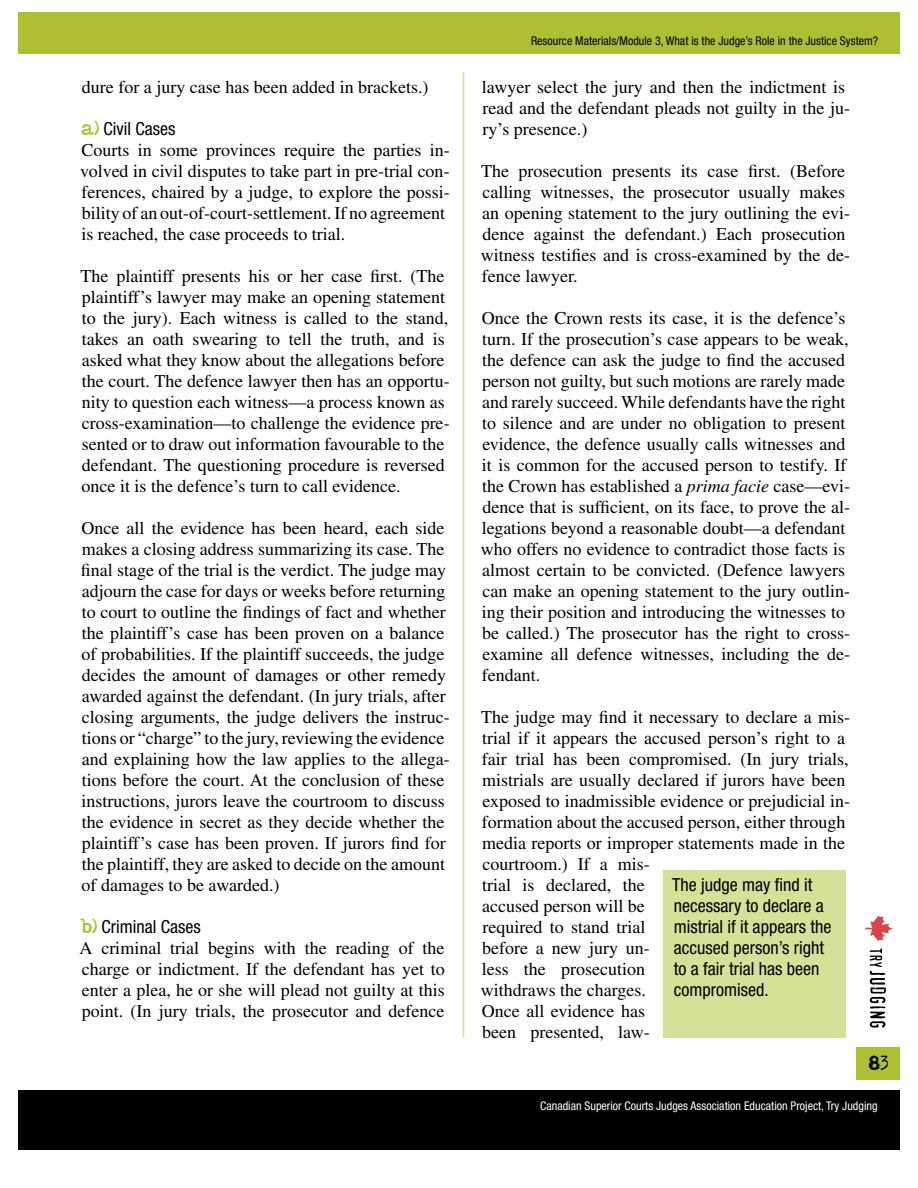
<style>
.page{position:relative;width:918px;height:1188px;background:#fff}
.page>*{position:absolute;margin:0;border:0;box-sizing:border-box;transform-origin:0 0}
.t1{font:18px/21px "Times LT Std";color:#000}
.t2{font:condensed 18px/21px "Helvetica Neue Std";color:#000}
.t3{font:18px "Adler accent";color:#000}
.t4{font:condensed 12px "Helvetica Neue Std";color:#fff}
.t5{font:condensed 12px "Helvetica Neue Std";color:#000}
.s1{font-family:"Adler accent";font-stretch:normal;color:#aec032}
.s2{font-style:italic}
</style>
<div class="page">
<div style="left:18px;top:12px;width:882px;height:42px;background:#aec032"></div>
<div style="left:18px;top:1090px;width:882px;height:60px;background:#000"></div>
<div style="left:856px;top:1047px;width:44px;height:33px;background:#aec032"></div>
<hr style="left:463px;top:72px;width:1px;height:966px;background:#d5e196">
<svg style="left:865px;top:915px;width:28px;height:27px"></svg>
<svg style="left:870px;top:948px;width:16px;height:80px"></svg>
<div style="left:664px;top:870px;width:182px;height:168px;background:#d5e196"></div>
<p class="t1" style="left:82px;top:76px;width:348px">dure for a jury case has been added in brackets.)</p>
<p class="t2" style="left:82px;top:118px;width:95px"><span class="s1">a)</span> Civil Cases</p>
<p class="t1" style="left:80px;top:139px;width:371px">Courts in some provinces require the parties in&shy;volved in civil disputes to take part in pre-trial con&shy;ferences, chaired by a judge, to explore the possi&shy;bility of an out-of-court-settlement. If no agreement is reached, the case proceeds to trial.</p>
<p class="t1" style="left:81px;top:265px;width:371px">The plaintiff presents his or her case first. (The plaintiff’s lawyer may make an opening statement to the jury). Each witness is called to the stand, takes an oath swearing to tell the truth, and is asked what they know about the allegations before the court. The defence lawyer then has an opportu&shy;nity to question each witness—a process known as cross-examination—to challenge the evidence pre&shy;sented or to draw out information favourable to the defendant. The questioning procedure is reversed once it is the defence’s turn to call evidence.</p>
<p class="t1" style="left:81px;top:517px;width:370px">Once all the evidence has been heard, each side makes a closing address summarizing its case. The final stage of the trial is the verdict. The judge may adjourn the case for days or weeks before returning to court to outline the findings of fact and whether the plaintiff’s case has been proven on a balance of probabilities. If the plaintiff succeeds, the judge decides the amount of damages or other remedy awarded against the defendant. (In jury trials, after closing arguments, the judge delivers the instruc&shy;tions or “charge” to the jury, reviewing the evidence and explaining how the law applies to the allega&shy;tions before the court. At the conclusion of these instructions, jurors leave the courtroom to discuss the evidence in secret as they decide whether the plaintiff’s case has been proven. If jurors find for the plaintiff, they are asked to decide on the amount of damages to be awarded.)</p>
<p class="t2" style="left:80px;top:916px;width:122px"><span class="s1">b)</span> Criminal Cases</p>
<p class="t1" style="left:79px;top:937px;width:367px;text-align:justify">A criminal trial begins with the reading of the charge or indictment. If the defendant has yet to enter a plea, he or she will plead not guilty at this point. (In jury trials, the prosecutor and defence</p>
<p class="t5" style="left:531px;top:34px;width:349px">Resource Materials/Module 3, What is the Judge’s Role in the Justice System?</p>
<p class="t1" style="left:482px;top:76px;width:370px">lawyer select the jury and then the indictment is read and the defendant pleads not guilty in the ju&shy;ry’s presence.)</p>
<p class="t1" style="left:481px;top:160px;width:371px">The prosecution presents its case first. (Before calling witnesses, the prosecutor usually makes an opening statement to the jury outlining the evi&shy;dence against the defendant.) Each prosecution witness testifies and is cross-examined by the de&shy;fence lawyer.</p>
<p class="t1" style="left:481px;top:307px;width:371px">Once the Crown rests its case, it is the defence’s turn. If the prosecution’s case appears to be weak, the defence can ask the judge to find the accused person not guilty, but such motions are rarely made and rarely succeed. While defendants have the right to silence and are under no obligation to present evidence, the defence usually calls witnesses and it is common for the accused person to testify. If the Crown has established a <span class="s2">prima facie</span> case—evi&shy;dence that is sufficient, on its face, to prove the al&shy;legations beyond a reasonable doubt—a defendant who offers no evidence to contradict those facts is almost certain to be convicted. (Defence lawyers can make an opening statement to the jury outlin&shy;ing their position and introducing the witnesses to be called.) The prosecutor has the right to cross&shy;examine all defence witnesses, including the de&shy;fendant.</p>
<p class="t1" style="left:481px;top:706px;width:371px">The judge may find it necessary to declare a mis&shy;trial if it appears the accused person’s right to a fair trial has been compromised. (In jury trials, mistrials are usually declared if jurors have been exposed to inadmissible evidence or prejudicial in&shy;formation about the accused person, either through media reports or improper statements made in the courtroom.) If a mis-<br>trial is declared, the<br>accused person will be<br>required to stand trial<br>before a new jury un-<br>less the prosecution<br>withdraws the charges.<br>Once all evidence has<br>been presented, law-</p>
<p class="t2" style="left:672px;top:874px;width:161px">The judge may find it necessary to declare a mistrial if it appears the accused person’s right to a fair trial has been compromised.</p>
<p class="t3" style="left:869px;top:1055px;width:11px">83</p>
<p class="t4" style="left:540px;top:1099px;width:339px">Canadian Superior Courts Judges Association Education Project, Try Judging</p>
</div>
